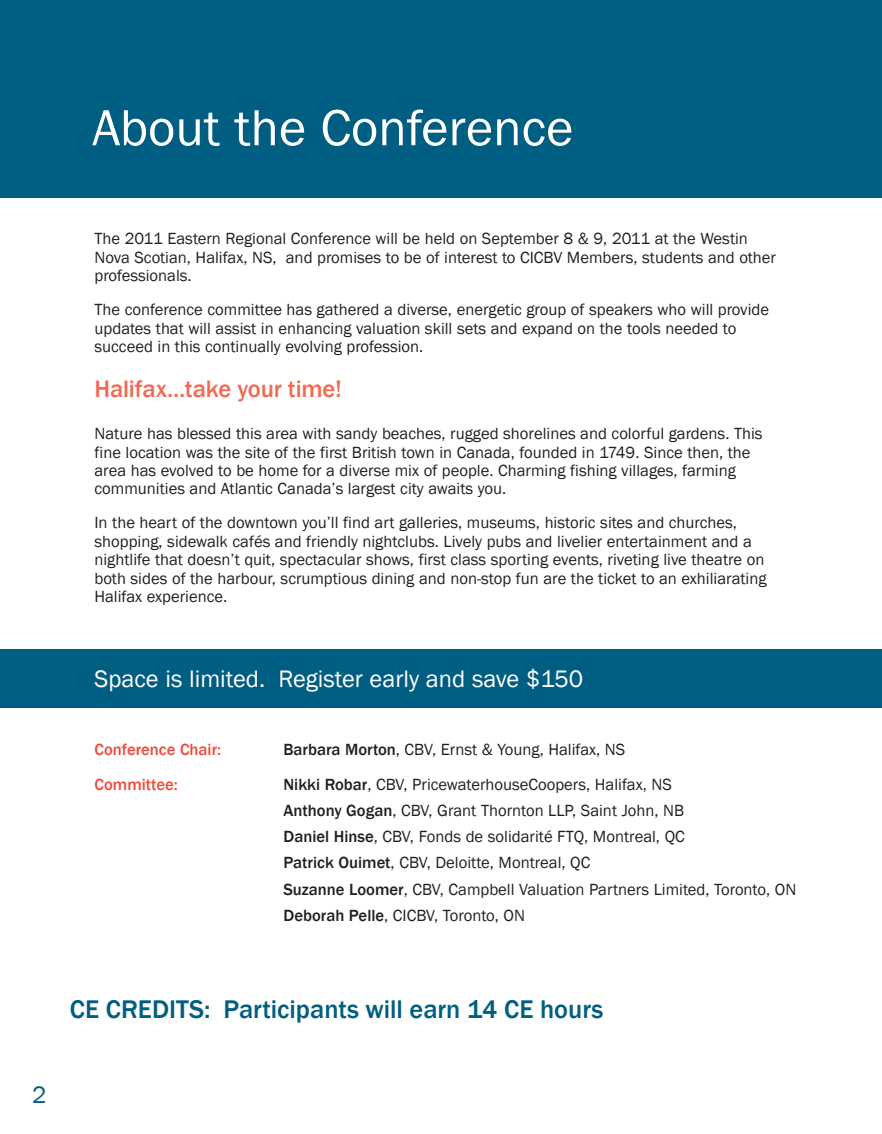
<style>
.page{position:relative;width:882px;height:1134px;background:#fff}
.page>*{position:absolute;margin:0;border:0;box-sizing:border-box;transform-origin:0 0}
.Head{font:52.5px "Franklin Gothic";color:#fff}
.Head_2{font:500 26.25px "Franklin Gothic";color:#005e82}
.Date{font:24.5px "Franklin Gothic";color:#fff}
.Head_3{font:500 24.5px "Franklin Gothic";letter-spacing:-.01em;color:#f26a53}
.Date-2{font:24.5px "Franklin Gothic";color:#005e82}
.t1{font:16.62px/18.4px "Franklin Gothic";color:#231f20}
.t2{font:500 16.62px "Franklin Gothic";color:#ef4b3d}
.s1{font-weight:500}
</style>
<div class="page">
<div style="left:0;top:0;width:882px;height:197px;background:#005e82"></div>
<div style="left:0;top:649px;width:882px;height:59px;background:#005e82"></div>
<p class="Head" style="left:92px;top:95px;width:483px">About the Conference</p>
<p class="t1" style="left:94px;top:230px;width:683px">The 2011 Eastern Regional Conference will be held on September 8 &amp; 9, 2011 at the Westin<br>Nova Scotian, Halifax, NS, and promises to be of interest to CICBV Members, students and other professionals.</p>
<p class="t1" style="left:94px;top:301px;width:676px">The conference committee has gathered a diverse, energetic group of speakers who will provide updates that will assist in enhancing valuation skill sets and expand on the tools needed to succeed in this continually evolving profession.</p>
<p class="Head_3" style="left:94px;top:374px;width:249px">Halifax…take your time!</p>
<p class="t1" style="left:94px;top:425px;width:670px">Nature has blessed this area with sandy beaches, rugged shorelines and colorful gardens. This fine location was the site of the first British town in Canada, founded in 1749. Since then, the area has evolved to be home for a diverse mix of people. Charming fishing villages, farming communities and Atlantic Canada’s largest city awaits you.</p>
<p class="t1" style="left:94px;top:514px;width:674px">In the heart of the downtown you’ll find art galleries, museums, historic sites and churches, shopping, sidewalk cafés and friendly nightclubs. Lively pubs and livelier entertainment and a nightlife that doesn’t quit, spectacular shows, first class sporting events, riveting live theatre on both sides of the harbour, scrumptious dining and non-stop fun are the ticket to an exhiliarating Halifax experience.</p>
<p class="Date" style="left:94px;top:664px;width:490px">Space is limited. Register early and save $150</p>
<p class="t2" style="left:94px;top:740px;width:128px">Conference Chair:</p>
<p class="t1" style="left:283px;top:741px;width:343px"><span class="s1">Barbara Morton</span>, CBV, Ernst &amp; Young, Halifax, NS</p>
<p class="t2" style="left:94px;top:774px;width:85px">Committee:</p>
<p class="t1" style="left:284px;top:775px;width:390px"><span class="s1">Nikki Robar</span>, CBV, PricewaterhouseCoopers, Halifax, NS</p>
<p class="t1" style="left:283px;top:801px;width:402px"><span class="s1">Anthony Gogan</span>, CBV, Grant Thornton LLP, Saint John, NB</p>
<p class="t1" style="left:283px;top:828px;width:403px"><span class="s1">Daniel Hinse</span>, CBV, Fonds de solidarité FTQ, Montreal, QC</p>
<p class="t1" style="left:283px;top:854px;width:308px"><span class="s1">Patrick Ouimet</span>, CBV, Deloitte, Montreal, QC</p>
<p class="t1" style="left:283px;top:880px;width:514px"><span class="s1">Suzanne Loomer</span>, CBV, Campbell Valuation Partners Limited, Toronto, ON</p>
<p class="t1" style="left:283px;top:906px;width:243px"><span class="s1">Deborah Pelle</span>, CICBV, Toronto, ON</p>
<p class="Date-2" style="left:32px;top:1080px;width:16px">2</p>
<p class="Head_2" style="left:70px;top:993px;width:535px">CE CREDITS: Participants will earn 14 CE hours</p>
</div>
